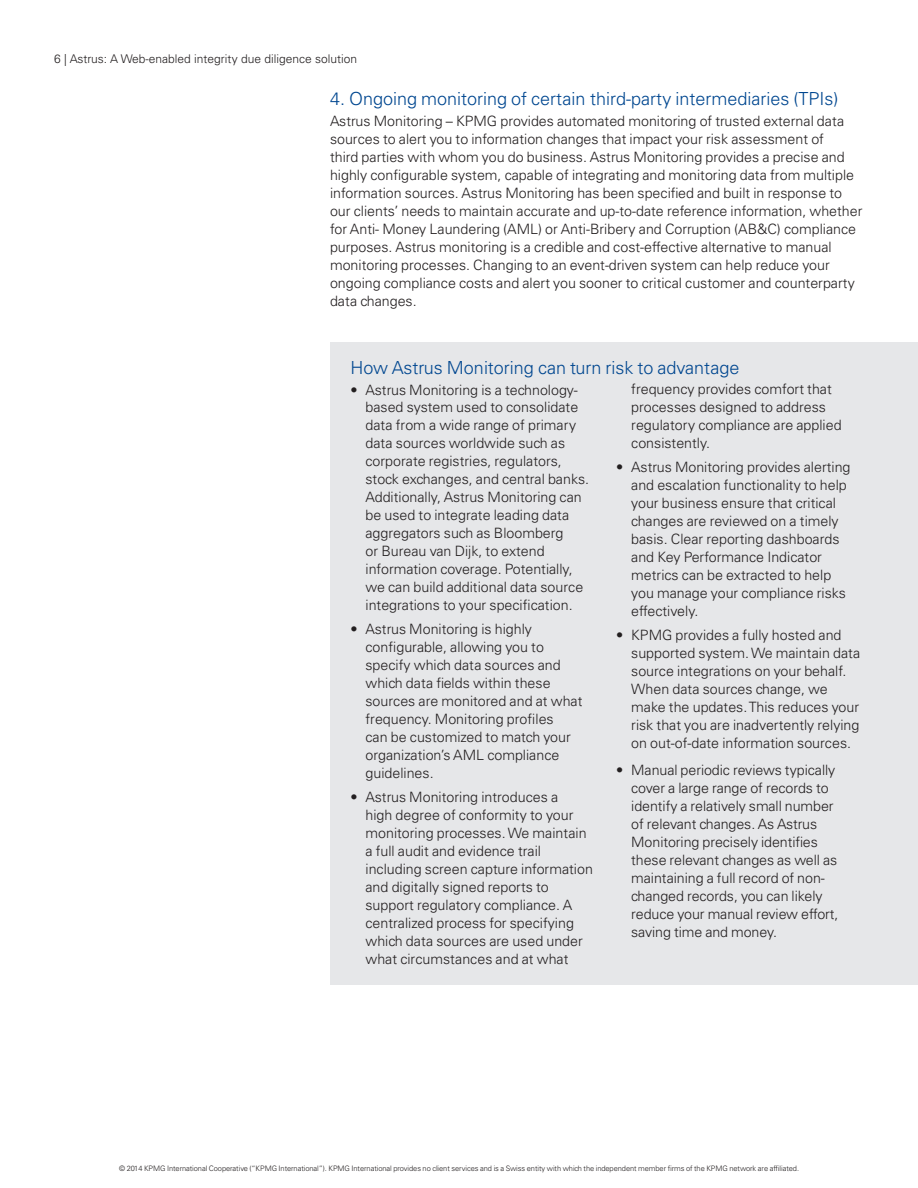
<style>
.page{position:relative;width:918px;height:1188px;background:#fff}
.page>*{position:absolute;margin:0;border:0;box-sizing:border-box;transform-origin:0 0}
.t1{font:300 18px "Univers LT Std";color:#014790}
.t2{font:300 14.25px/18px "Univers LT Std";color:#231f20}
.t3{font:300 12px "Univers LT Std";color:#231f20}
.t4{font:300 7.5px "Univers LT Std";letter-spacing:-.01em;color:#231f20}
</style>
<div class="page">
<div style="left:330px;top:342px;width:588px;height:643px;background:#e6e7e9"></div>
<p class="t3" style="left:54px;top:51px;width:305px">6 | Astrus: A Web-enabled integrity due diligence solution</p>
<p class="t1" style="left:330px;top:88px;width:510px">4. Ongoing monitoring of certain third-party intermediaries (TPIs)</p>
<p class="t2" style="left:330px;top:112px;width:534px">Astrus Monitoring – KPMG provides automated monitoring of trusted external data sources to alert you to information changes that impact your risk assessment of<br>third parties with whom you do business. Astrus Monitoring provides a precise and highly configurable system, capable of integrating and monitoring data from multiple information sources. Astrus Monitoring has been specified and built in response to our clients’ needs to maintain accurate and up-to-date reference information, whether for Anti- Money Laundering (AML) or Anti-Bribery and Corruption (AB&amp;C) compliance purposes. Astrus monitoring is a credible and cost-effective alternative to manual monitoring processes. Changing to an event-driven system can help reduce your ongoing compliance costs and alert you sooner to critical customer and counterparty data changes.</p>
<p class="t1" style="left:351px;top:356px;width:391px">How Astrus Monitoring can turn risk to advantage</p>
<p class="t2" style="left:366px;top:380px;width:225px;text-indent:-15px">• Astrus Monitoring is a technology&shy;based system used to consolidate data from a wide range of primary data sources worldwide such as corporate registries, regulators, stock exchanges, and central banks.<br>Additionally, Astrus Monitoring can be used to integrate leading data aggregators such as Bloomberg<br>or Bureau van Dijk, to extend information coverage. Potentially, we can build additional data source integrations to your specification.</p>
<p class="t2" style="left:366px;top:620px;width:218px;text-indent:-15px">• Astrus Monitoring is highly configurable, allowing you to specify which data sources and which data fields within these sources are monitored and at what frequency. Monitoring profiles<br>can be customized to match your organization’s AML compliance guidelines.</p>
<p class="t2" style="left:366px;top:788px;width:229px;text-indent:-15px">• Astrus Monitoring introduces a<br>high degree of conformity to your monitoring processes. We maintain a full audit and evidence trail including screen capture information and digitally signed reports to support regulatory compliance. A centralized process for specifying which data sources are used under what circumstances and at what</p>
<p class="t2" style="left:631px;top:380px;width:212px">frequency provides comfort that processes designed to address regulatory compliance are applied consistently.</p>
<p class="t2" style="left:631px;top:458px;width:221px;text-indent:-15px">• Astrus Monitoring provides alerting and escalation functionality to help your business ensure that critical changes are reviewed on a timely basis. Clear reporting dashboards and Key Performance Indicator metrics can be extracted to help you manage your compliance risks effectively.</p>
<p class="t2" style="left:631px;top:626px;width:231px;text-indent:-15px">• KPMG provides a fully hosted and supported system. We maintain data source integrations on your behalf.<br>When data sources change, we make the updates. This reduces your risk that you are inadvertently relying on out-of-date information sources.</p>
<p class="t2" style="left:631px;top:761px;width:209px;text-indent:-15px">• Manual periodic reviews typically cover a large range of records to identify a relatively small number of relevant changes. As Astrus<br>Monitoring precisely identifies these relevant changes as well as maintaining a full record of non&shy;changed records, you can likely reduce your manual review effort, saving time and money.</p>
<p class="t4" style="left:119px;top:1163px;width:681px">© 2014 KPMG International Cooperative (“KPMG International”). KPMG International provides no client services and is a Swiss entity with which the independent member firms of the KPMG network are affiliated.</p>
</div>
